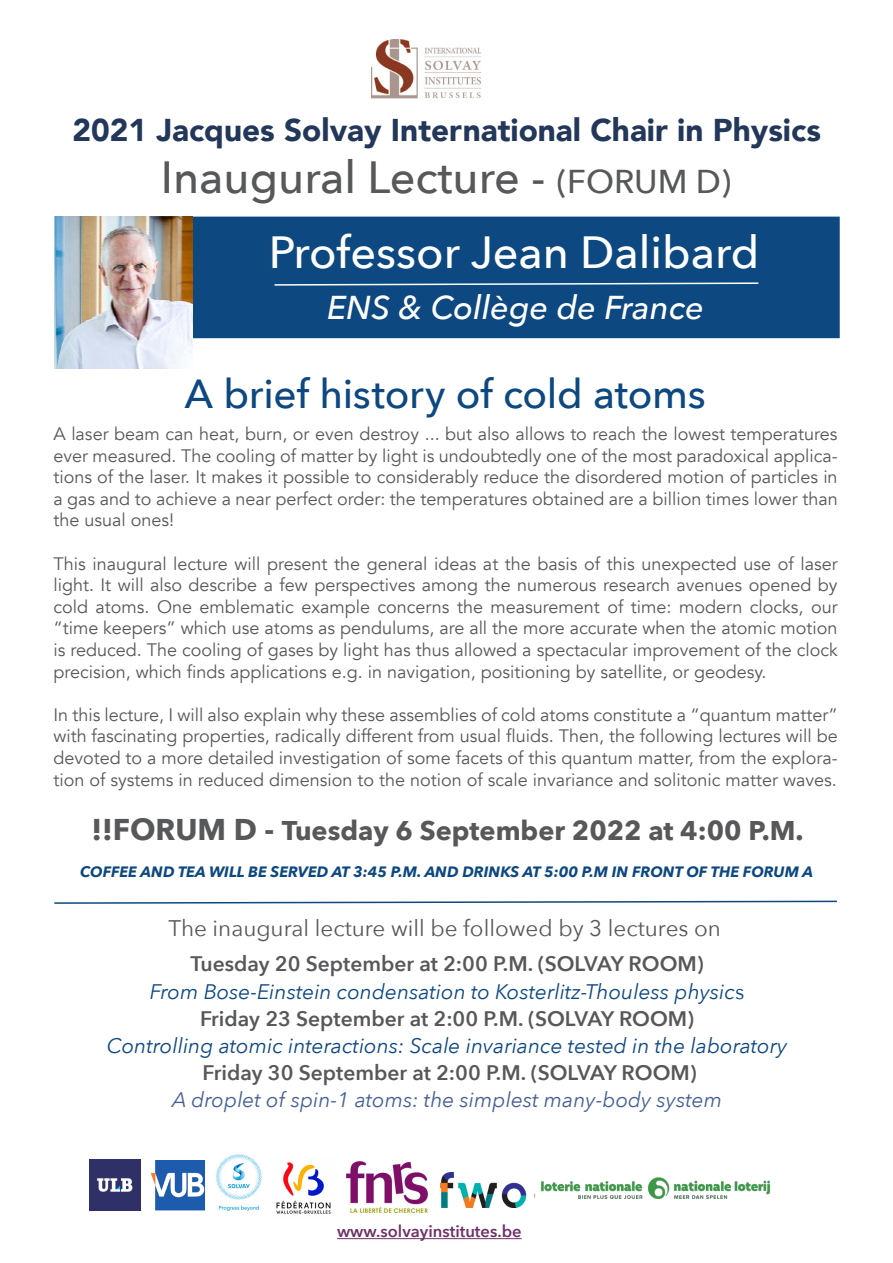
<style>
.page{position:relative;width:893px;height:1263px;background:#fff}
.page>*{position:absolute;margin:0;border:0;box-sizing:border-box;transform-origin:0 0}
.t1{font:500 45px "Avenir Next";color:#57585a}
.t2{font:500 45px "Avenir Next";color:#fff}
.t3{font:500 40.5px "Avenir Next";letter-spacing:-.005em;color:#0d4881}
.t4{font:italic 500 33px "Avenir Next";color:#fff}
.t5{font:900 31.5px "Avenir";color:#223759}
.t6{font:700 27px "Avenir Next";color:#57585a}
.t7{font:22.5px "Avenir Next";color:#57585a}
.t8{font:italic 21px "Avenir Next";color:#0d4881}
.t9{font:600 21px "Avenir Next";color:#57585a}
.t10{font:italic 21px "Avenir Next";color:#466093}
.t11{font:18px/21.6px "Avenir";color:#57585a;text-align:justify}
.t12{font:600 16.5px "Avenir Next";color:#6f3167}
.t13{font:italic 700 15px "Avenir Next";color:#0d4881}
.s1{font-size:33px}
.s2{font-size:30px}
.s3{font-style:normal}
</style>
<div class="page">
<div style="left:192px;top:217px;width:648px;height:121px;background:#0d4881"></div>
<img style="left:371px;top:40px;width:111px;height:59px">
<hr style="left:337px;top:1238px;width:185px;height:1px;background:#6f3167">
<img style="left:90px;top:1160px;width:50px;height:50px">
<img style="left:150px;top:1160px;width:55px;height:51px">
<img style="left:276px;top:1162px;width:55px;height:52px">
<img style="left:534px;top:1177px;width:237px;height:22px">
<img style="left:346px;top:1161px;width:81px;height:52px">
<img style="left:440px;top:1173px;width:87px;height:34px">
<img style="left:216px;top:1154px;width:46px;height:57px">
<img style="left:54px;top:216px;width:139px;height:152px">
<svg style="left:274px;top:282px;width:485px;height:4px"></svg>
<svg style="left:54px;top:900px;width:783px;height:4px"></svg>
<p class="t5" style="left:73px;top:103px;width:750px">2021 Jacques Solvay International Chair in Physics</p>
<p class="t1" style="left:161px;top:139px;width:572px">Inaugural Lecture - <span class="s1">(FORUM D)</span></p>
<p class="t2" style="left:269px;top:214px;width:492px">Professor Jean Dalibard</p>
<p class="t4" style="left:327px;top:280px;width:378px">ENS &amp; Collège de France</p>
<p class="t3" style="left:185px;top:359px;width:523px">A brief history of cold atoms</p>
<p class="t11" style="left:53px;top:423px;width:786px">A laser beam can heat, burn, or even destroy ... but also allows to reach the lowest temperatures ever measured. The cooling of matter by light is undoubtedly one of the most paradoxical applica&shy;tions of the laser. It makes it possible to considerably reduce the disordered motion of particles in a gas and to achieve a near perfect order: the temperatures obtained are a billion times lower than the usual ones!</p>
<p class="t11" style="left:53px;top:553px;width:786px">This inaugural lecture will present the general ideas at the basis of this unexpected use of laser light. It will also describe a few perspectives among the numerous research avenues opened by cold atoms. One emblematic example concerns the measurement of time: modern clocks, our “time keepers” which use atoms as pendulums, are all the more accurate when the atomic motion is reduced. The cooling of gases by light has thus allowed a spectacular improvement of the clock precision, which finds applications e.g. in navigation, positioning by satellite, or geodesy.</p>
<p class="t11" style="left:53px;top:704px;width:786px">In this lecture, I will also explain why these assemblies of cold atoms constitute a “quantum matter” with fascinating properties, radically different from usual fluids. Then, the following lectures will be devoted to a more detailed investigation of some facets of this quantum matter, from the explora&shy;tion of systems in reduced dimension to the notion of scale invariance and solitonic matter waves.</p>
<p class="t6" style="left:91px;top:807px;width:714px"><span class="s2">!!FORUM D -</span> Tuesday 6 September 2022 at 4:00 P.M.</p>
<p class="t13" style="left:80px;top:859px;width:734px">COFFEE AND TEA WILL BE SERVED AT 3:45 P.M. AND DRINKS AT 5:00 P.M IN FRONT OF THE FORUM A</p>
<p class="t7" style="left:169px;top:909px;width:554px">The inaugural lecture will be followed by 3 lectures on</p>
<p class="t9" style="left:190px;top:946px;width:515px">Tuesday 20 September at 2:00 P.M. (SOLVAY ROOM)</p>
<p class="t8" style="left:150px;top:973px;width:596px">From Bose-Einstein condensation to Kosterlitz-Thouless physic<span class="s3">s</span></p>
<p class="t9" style="left:200px;top:1000px;width:496px">Friday 23 September at 2:00 P.M. (SOLVAY ROOM)</p>
<p class="t8" style="left:107px;top:1027px;width:682px">Controlling atomic interactions: Scale invariance tested in the laboratory</p>
<p class="t9" style="left:203px;top:1054px;width:496px">Friday 30 September at 2:00 P.M. (SOLVAY ROOM)</p>
<p class="t10" style="left:172px;top:1081px;width:552px">A droplet of spin-1 atoms: the simplest many-body system</p>
<p class="t12" style="left:337px;top:1217px;width:186px">www.solvayinstitutes.be</p>
</div>
